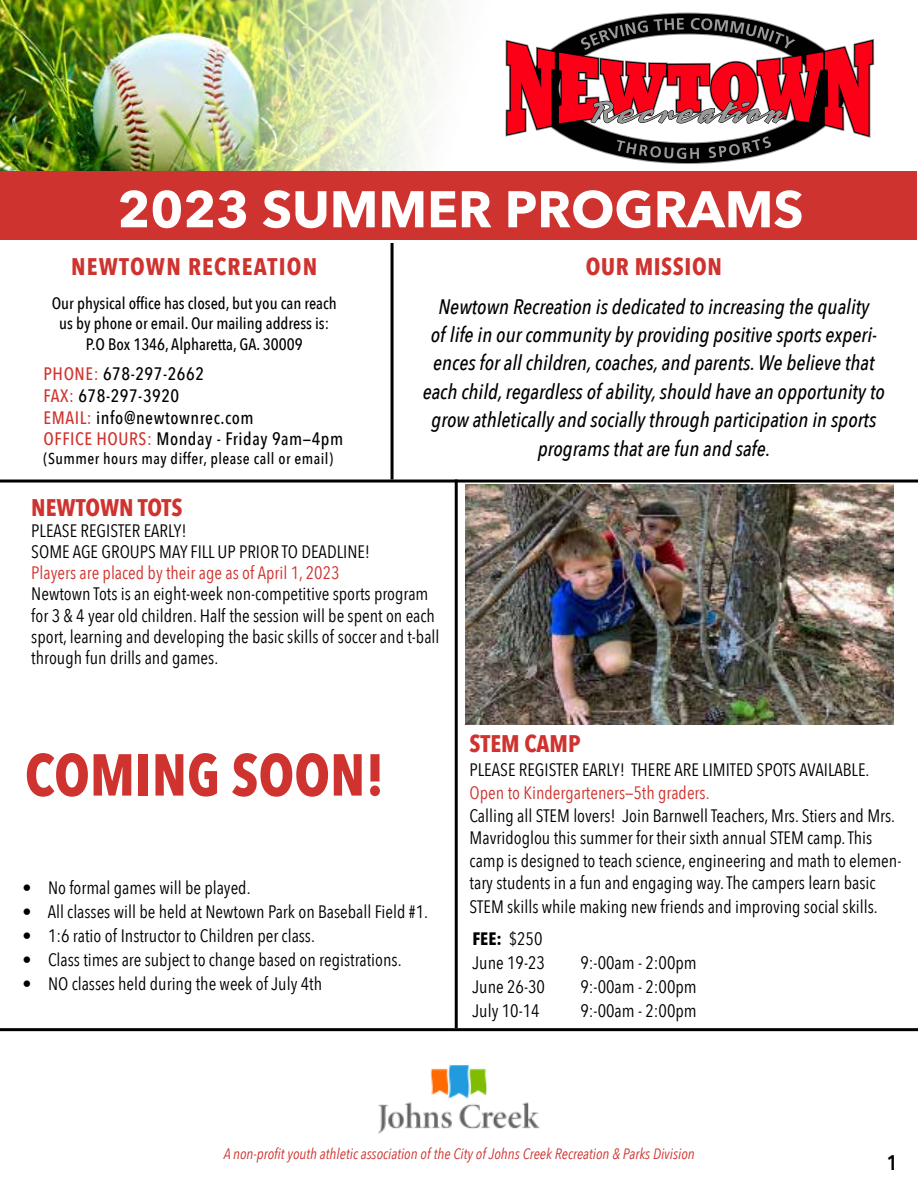
<style>
.page{position:relative;width:918px;height:1188px;background:#fff}
.page>*{position:absolute;margin:0;border:0;box-sizing:border-box;transform-origin:0 0}
.t1{font:700 58.5px "Avenir Next Condensed";color:#cf332f}
.t2{font:700 51px "Avenir Next";color:#fff}
.t3{font:700 24px "Avenir Next Condensed";color:#cf332f}
.t4{font:700 24px "Avenir Next Condensed";letter-spacing:.05em;color:#cf332f}
.t5{font:700 24px "Avenir Next Condensed";letter-spacing:.025em;color:#cf332f}
.t6{font:italic 500 21px/28.5px "Avenir Next Condensed";color:#000;text-align:center}
.t7{font:600 21px "Avenir Next Condensed";color:#000}
.t8{font:18px/21px "Avenir Next Condensed";color:#000}
.t9{font:500 18px/21.6px "Avenir Next Condensed";letter-spacing:.03em;color:#000}
.t10{font:18px "Avenir Next Condensed";color:#cf332f}
.t11{font:500 16.5px/19.8px "Avenir Next Condensed";color:#000;text-align:center}
.t12{font:500 15.75px "Avenir Next Condensed";letter-spacing:.03em;color:#000}
.t13{font:italic 15px "Avenir Next Condensed";color:#cf332f}
.s1{color:#cf332f}
.s2{font-weight:700}
</style>
<div class="page">
<img style="left:1px;top:1px;width:450px;height:170px">
<div style="left:1px;top:171px;width:916px;height:69px;background:#cf332f"></div>
<svg style="left:629px;top:14px;width:118px;height:149px"></svg>
<svg style="left:505px;top:18px;width:369px;height:141px"></svg>
<img style="left:378px;top:1065px;width:162px;height:69px">
<hr style="left:391px;top:243px;width:3px;height:237px;background:#000">
<hr style="left:0;top:480px;width:918px;height:3px;background:#000">
<hr style="left:0;top:1028px;width:918px;height:3px;background:#000">
<img style="left:465px;top:484px;width:429px;height:240px">
<hr style="left:455px;top:480px;width:3px;height:548px;background:#000">
<h2 class="t2" style="left:117px;top:165px;width:688px">2023 SUMMER PROGRAMS</h2>
<h3 class="t4" style="left:71px;top:251px;width:247px">NEWTOWN RECREATION</h3>
<p class="t11" style="left:52px;top:293px;width:286px">Our physical office has closed, but you can reach us by phone or email. Our mailing address is:</p>
<p class="t11" style="left:86px;top:335px;width:218px">P.O Box 1346, Alpharetta, GA. 30009</p>
<p class="t9" style="left:44px;top:363px;width:301px"><span class="s1">PHONE:</span> 678-297-2662<br><span class="s1">FAX:</span> 678-297-3920<br><span class="s1">EMAIL:</span> info@newtownrec.com<br><span class="s1">OFFICE HOURS:</span> Monday - Friday 9am—4pm</p>
<p class="t12" style="left:44px;top:449px;width:291px">(Summer hours may differ, please call or email)</p>
<h3 class="t5" style="left:586px;top:251px;width:137px">OUR MISSION</h3>
<p class="t6" style="left:423px;top:292px;width:464px">Newtown Recreation is dedicated to increasing the quality<br>of life in our community by providing positive sports experi&shy;ences for all children, coaches, and parents. We believe that each child, regardless of ability, should have an opportunity to grow athletically and socially through participation in sports programs that are fun and safe.</p>
<h3 class="t3" style="left:31px;top:493px;width:153px">NEWTOWN TOTS</h3>
<p class="t8" style="left:31px;top:520px;width:340px">PLEASE REGISTER EARLY!<br>SOME AGE GROUPS MAY FILL UP PRIOR TO DEADLINE!</p>
<p class="t10" style="left:31px;top:558px;width:310px">Players are placed by their age as of April 1, 2023</p>
<p class="t8" style="left:31px;top:583px;width:410px">Newtown Tots is an eight-week non-competitive sports program for 3 &amp; 4 year old children. Half the session will be spent on each sport, learning and developing the basic skills of soccer and t-ball through fun drills and games.</p>
<h1 class="t1" style="left:25px;top:739px;width:361px">COMING SOON!</h1>
<p class="t8" style="left:22px;top:876px;width:230px">• No formal games will be played.</p>
<p class="t8" style="left:22px;top:900px;width:407px">• All classes will be held at Newtown Park on Baseball Field #1.</p>
<p class="t8" style="left:22px;top:924px;width:294px">• 1:6 ratio of Instructor to Children per class.</p>
<p class="t8" style="left:22px;top:948px;width:381px">• Class times are subject to change based on registrations.</p>
<p class="t8" style="left:22px;top:972px;width:301px">• NO classes held during the week of July 4th</p>
<h3 class="t3" style="left:470px;top:728px;width:112px">STEM CAMP</h3>
<p class="t8" style="left:470px;top:758px;width:401px">PLEASE REGISTER EARLY! THERE ARE LIMITED SPOTS AVAILABLE.</p>
<p class="t10" style="left:470px;top:778px;width:241px">Open to Kindergarteners—5th graders.</p>
<p class="t8" style="left:470px;top:803px;width:433px;line-height:22.8px">Calling all STEM lovers! Join Barnwell Teachers, Mrs. Stiers and Mrs.<br>Mavridoglou this summer for their sixth annual STEM camp. This camp is designed to teach science, engineering and math to elemen&shy;tary students in a fun and engaging way. The campers learn basic STEM skills while making new friends and improving social skills.</p>
<p class="t8" style="left:472px;top:926px;width:74px;line-height:24px"><span class="s2">FEE:</span> $250<br>June 19-23</p>
<p class="t8" style="left:580px;top:951px;width:118px">9:-00am - 2:00pm</p>
<p class="t8" style="left:472px;top:975px;width:74px">June 26-30</p>
<p class="t8" style="left:580px;top:975px;width:118px">9:-00am - 2:00pm</p>
<p class="t8" style="left:472px;top:999px;width:69px">July 10-14</p>
<p class="t8" style="left:580px;top:999px;width:118px">9:-00am - 2:00pm</p>
<p class="t13" style="left:224px;top:1144px;width:473px">A non-profit youth athletic association of the City of Johns Creek Recreation &amp; Parks Division</p>
<p class="t7" style="left:887px;top:1145px;width:12px">1</p>
</div>
